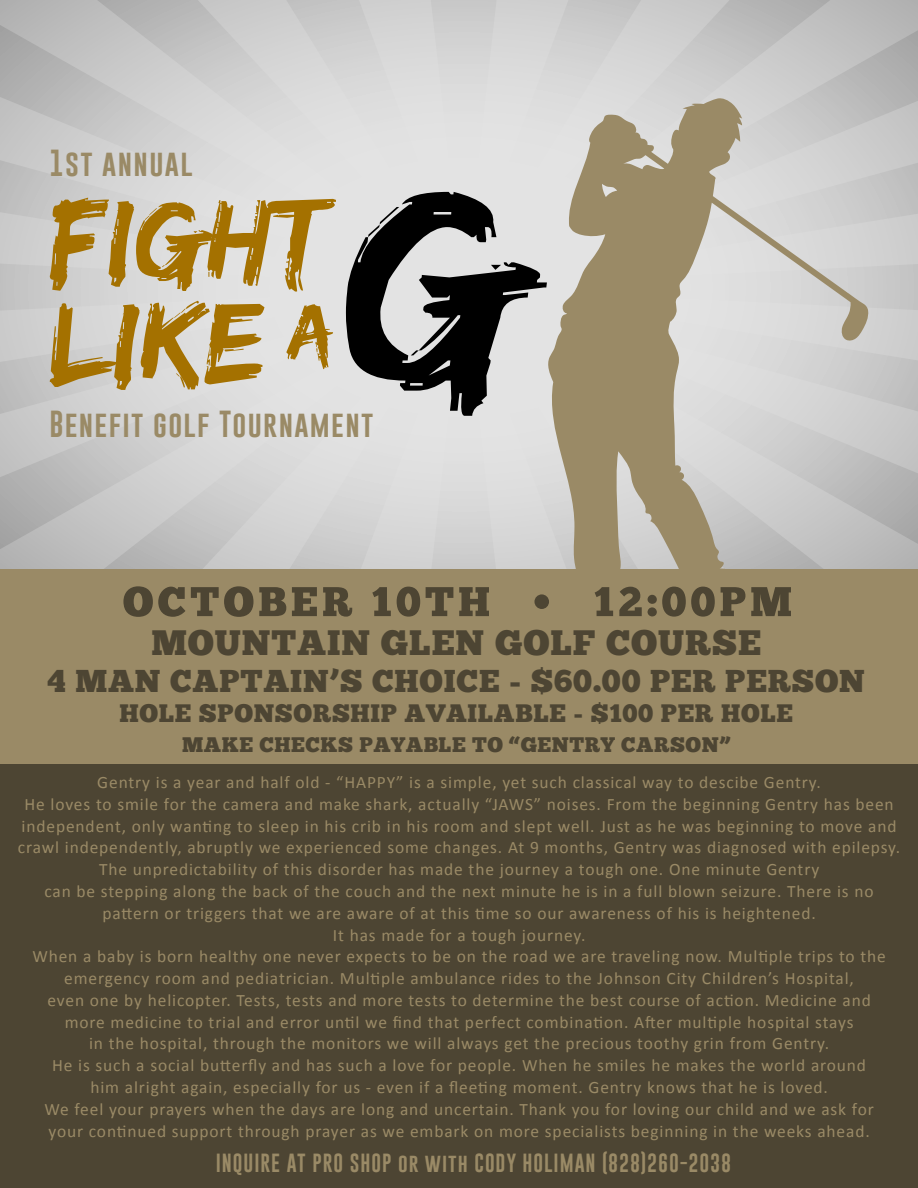
<style>
.page{position:relative;width:918px;height:1188px;background:#fff}
.page>*{position:absolute;margin:0;border:0;box-sizing:border-box;transform-origin:0 0}
.t1{font:303.15px "Edo SZ";color:#000}
.t2{font:120px/103.2px "Edo SZ";color:#a47100}
.t3{font:35.4px "Chunk Five";letter-spacing:.025em;color:#4d4533}
.t4{font:31.65px "Chunk Five";letter-spacing:.025em;color:#4d4533}
.t5{font:27.45px "Gobold";letter-spacing:.05em;color:#9a8a66}
.t6{font:25.2px "Chunk Five";letter-spacing:.025em;color:#4d4533}
.t7{font:21px "Chunk Five";letter-spacing:.025em;color:#4d4533}
.t8{font:19.2px "Gobold";letter-spacing:.05em;color:#9a8a66}
.t9{font:17.4px/21.8px "Calibri";letter-spacing:.05em;color:#9a8a66;text-align:center}
</style>
<div class="page">
<svg style="left:0;top:0;width:918px;height:569px;background:#d2d2d2"></svg>
<svg style="left:546px;top:97px;width:323px;height:472px;background:#c0bbaf"></svg>
<div style="left:0;top:569px;width:918px;height:619px;background:#9a8a66"></div>
<div style="left:0;top:764px;width:918px;height:424px;background:#4d4533"></div>
<svg style="left:123px;top:586px;width:62px;height:31px"></svg>
<svg style="left:191px;top:586px;width:62px;height:31px"></svg>
<svg style="left:259px;top:587px;width:27px;height:29px"></svg>
<svg style="left:292px;top:587px;width:25px;height:29px"></svg>
<svg style="left:323px;top:587px;width:29px;height:30px"></svg>
<svg style="left:372px;top:587px;width:19px;height:29px"></svg>
<svg style="left:397px;top:587px;width:23px;height:30px"></svg>
<svg style="left:426px;top:587px;width:27px;height:29px"></svg>
<svg style="left:459px;top:587px;width:30px;height:29px"></svg>
<svg style="left:595px;top:587px;width:18px;height:29px"></svg>
<svg style="left:619px;top:587px;width:23px;height:29px"></svg>
<svg style="left:648px;top:587px;width:67px;height:30px"></svg>
<svg style="left:721px;top:587px;width:24px;height:29px"></svg>
<svg style="left:751px;top:587px;width:40px;height:29px"></svg>
<div style="left:534px;top:594px;width:15px;height:15px;background:#4d4533;border-radius:50%"></div>
<h3 class="t5" style="left:49px;top:145px;width:145px">1st annual</h3>
<h2 class="t2" style="left:49px;top:185px;width:287px">FIGHT<br>LIKE <sup>A</sup></h2>
<h1 class="t1" style="left:341px;top:110px;width:183px">G</h1>
<h3 class="t5" style="left:49px;top:406px;width:326px">Benefit golf Tournament</h3>
<h3 class="t3" style="left:151px;top:622px;width:611px">MOUNTAIN GLEN GOLF COURSE</h3>
<h3 class="t4" style="left:47px;top:662px;width:819px">4 MAN CAPTAIN’S CHOICE - $60.00 PER PERSON</h3>
<h3 class="t6" style="left:120px;top:698px;width:675px">HOLE SPONSORSHIP AVAILABLE - $100 PER HOLE</h3>
<p class="t7" style="left:182px;top:732px;width:550px">MAKE CHECKS PAYABLE TO “GENTRY CARSON”</p>
<p class="t9" style="left:18px;top:771px;width:884px">Gentry is a year and half old - “HAPPY” is a simple, yet such classical way to descibe Gentry.<br>He loves to smile for the camera and make shark, actually “JAWS” noises. From the beginning Gentry has been independent, only wanting to sleep in his crib in his room and slept well. Just as he was beginning to move and crawl independently, abruptly we experienced some changes. At 9 months, Gentry was diagnosed with epilepsy.<br>The unpredictability of this disorder has made the journey a tough one. One minute Gentry<br>can be stepping along the back of the couch and the next minute he is in a full blown seizure. There is no pattern or triggers that we are aware of at this time so our awareness of his is heightened.<br>It has made for a tough journey.<br>When a baby is born healthy one never expects to be on the road we are traveling now. Multiple trips to the emergency room and pediatrician. Multiple ambulance rides to the Johnson City Children’s Hospital,<br>even one by helicopter. Tests, tests and more tests to determine the best course of action. Medicine and<br>more medicine to trial and error until we find that perfect combination. After multiple hospital stays<br>in the hospital, through the monitors we will always get the precious toothy grin from Gentry.<br>He is such a social butterfly and has such a love for people. When he smiles he makes the world around<br>him alright again, especially for us - even if a fleeting moment. Gentry knows that he is loved.<br>We feel your prayers when the days are long and uncertain. Thank you for loving our child and we ask for<br>your continued support through prayer as we embark on more specialists beginning in the weeks ahead.</p>
<p class="t8" style="left:216px;top:1151px;width:517px">INQUIRE AT PRO SHOP or with CODY HOLIMAN (828)260-2038</p>
</div>
